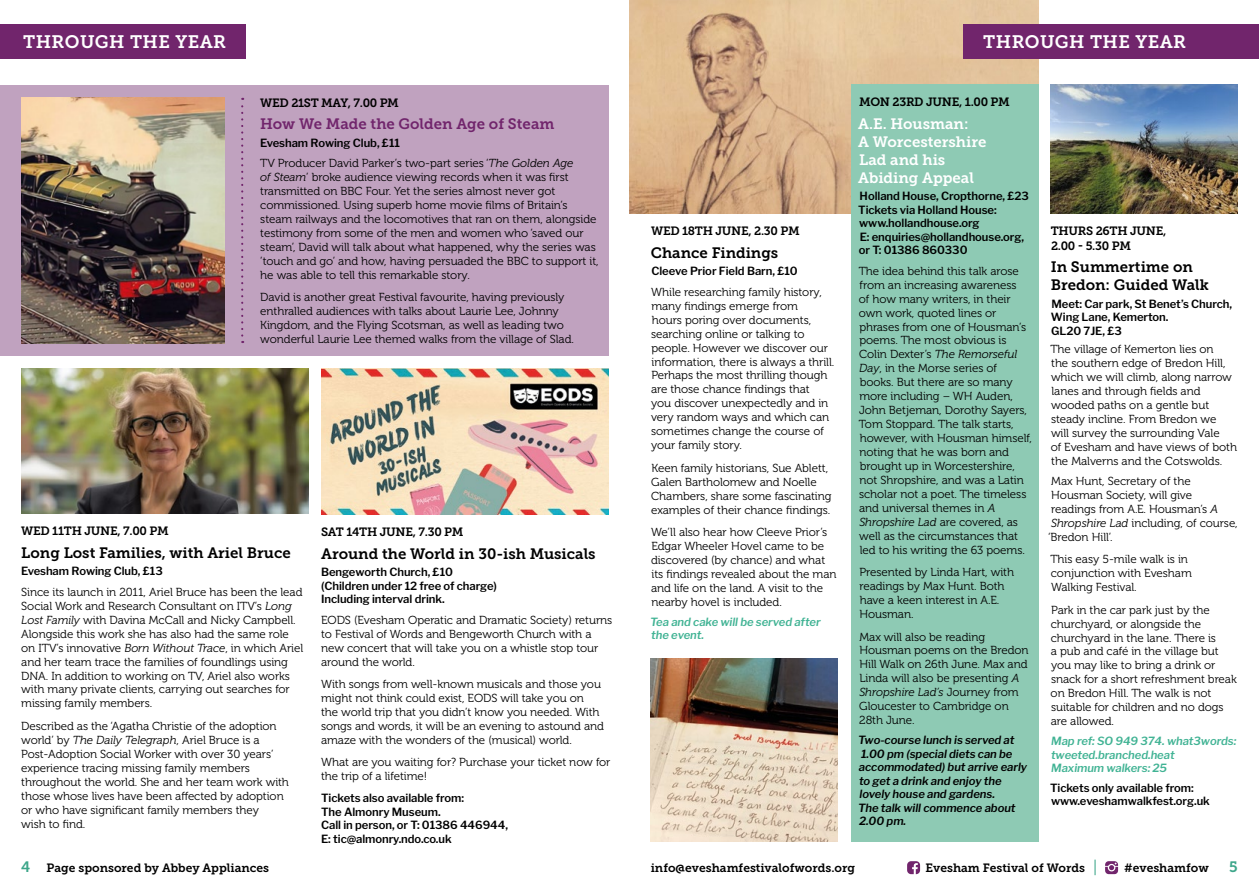
<style>
.page{position:relative;width:1259px;height:893px;background:#fff}
.page>*{position:absolute;margin:0;border:0;box-sizing:border-box;transform-origin:0 0}
.t1{font:18px "Museo Slab 700";letter-spacing:.025em;color:#fff}
.t2{font:15px/18px "Museo Slab 700";color:#000}
.t3{font:15px/18px "Museo Slab 700";color:#fff}
.t4{font:15px "Museo Slab 700";color:#71256c}
.t5{font:15px "Museo Slab 700";color:#3da68a}
.t6{font:12px/14.4px "Museo Slab 700";letter-spacing:-.025em;color:#000}
.t7{font:12px "Museo Slab 700";letter-spacing:-.005em;color:#000}
.t8{font:11.7px/14px "Museo 300";letter-spacing:-.005em;color:#000}
.t9{font:600 11.25px/13.5px "Libre Franklin";letter-spacing:-.005em;color:#000}
.t10{font:italic 600 11.25px/13.5px "Libre Franklin";letter-spacing:-.005em;color:#000}
.t11{font:italic 600 11.25px/13.5px "Libre Franklin";letter-spacing:-.005em;color:#41b394}
.s1{font-style:italic}
</style>
<div class="page">
<div style="left:0;top:85px;width:608px;height:271px;background:#c0a2bf"></div>
<img style="left:629px;top:0;width:409px;height:214px">
<div style="left:850px;top:85px;width:188px;height:757px;background:#8ecab4"></div>
<svg style="left:1094px;top:860px;width:1px;height:15px"></svg>
<svg style="left:1105px;top:861px;width:13px;height:13px"></svg>
<svg style="left:907px;top:861px;width:13px;height:13px"></svg>
<div style="left:963px;top:25px;width:296px;height:34px;background:#71256c"></div>
<div style="left:0;top:25px;width:246px;height:34px;background:#71256c"></div>
<img style="left:1050px;top:85px;width:187px;height:129px">
<img style="left:651px;top:658px;width:187px;height:184px">
<img style="left:21px;top:98px;width:203px;height:245px">
<svg style="left:241px;top:98px;width:2px;height:245px"></svg>
<img style="left:21px;top:369px;width:287px;height:145px">
<img style="left:321px;top:369px;width:287px;height:146px">
<h1 class="t1" style="left:23px;top:32px;width:204px">THROUGH THE YEAR</h1>
<p class="t6" style="left:260px;top:96px;width:140px">WED 21ST MAY, 7.00 PM</p>
<p class="t4" style="left:260px;top:115px;width:296px">How We Made the Golden Age of Steam</p>
<p class="t9" style="left:260px;top:136px;width:141px">Evesham Rowing Club, £11</p>
<p class="t8" style="left:260px;top:156px;width:340px">TV Producer David Parker’s two-part series ‘<span class="s1">The Golden Age<br>of Steam</span>’ broke audience viewing records when it was first transmitted on BBC Four. Yet the series almost never got commissioned. Using superb home movie films of Britain’s steam railways and the locomotives that ran on them, alongside testimony from some of the men and women who ’saved our steam’, David will talk about what happened, why the series was ’touch and go’ and how, having persuaded the BBC to support it, he was able to tell this remarkable story.</p>
<p class="t8" style="left:260px;top:290px;width:315px">David is another great Festival favourite, having previously enthralled audiences with talks about Laurie Lee, Johnny Kingdom, and the Flying Scotsman, as well as leading two wonderful Laurie Lee themed walks from the village of Slad.</p>
<p class="t6" style="left:21px;top:524px;width:149px">WED 11TH JUNE, 7.00 PM</p>
<p class="t2" style="left:21px;top:544px;width:271px">Long Lost Families, with Ariel Bruce</p>
<p class="t9" style="left:21px;top:565px;width:143px">Evesham Rowing Club, £13</p>
<p class="t8" style="left:21px;top:585px;width:283px">Since its launch in 2011, Ariel Bruce has been the lead Social Work and Research Consultant on ITV’s <span class="s1">Long Lost Family</span> with Davina McCall and Nicky Campbell.<br>Alongside this work she has also had the same role on ITV’s innovative <span class="s1">Born Without Trace</span>, in which Ariel and her team trace the families of foundlings using DNA. In addition to working on TV, Ariel also works with many private clients, carrying out searches for missing family members.</p>
<p class="t8" style="left:21px;top:719px;width:269px">Described as the ‘Agatha Christie of the adoption world’ by <span class="s1">The Daily Telegraph</span>, Ariel Bruce is a Post-Adoption Social Worker with over 30 years’ experience tracing missing family members throughout the world. She and her team work with those whose lives have been affected by adoption or who have significant family members they<br>wish to find.</p>
<p class="t6" style="left:321px;top:525px;width:144px">SAT 14TH JUNE, 7.30 PM</p>
<p class="t2" style="left:321px;top:544px;width:276px">Around the World in 30-ish Musicals</p>
<p class="t9" style="left:321px;top:565px;width:177px">Bengeworth Church, £10 (Children under 12 free of charge)<br>Including interval drink.</p>
<p class="t8" style="left:321px;top:613px;width:293px">EODS (Evesham Operatic and Dramatic Society) returns to Festival of Words and Bengeworth Church with a new concert that will take you on a whistle stop tour around the world.</p>
<p class="t8" style="left:321px;top:677px;width:284px">With songs from well-known musicals and those you might not think could exist, EODS will take you on<br>the world trip that you didn’t know you needed. With songs and words, it will be an evening to astound and amaze with the wonders of the (musical) world.</p>
<p class="t8" style="left:321px;top:755px;width:291px">What are you waiting for? Purchase your ticket now for the trip of a lifetime!</p>
<p class="t9" style="left:321px;top:791px;width:188px">Tickets also available from:<br>The Almonry Museum.<br>Call in person, or T: 01386 446944,<br>E: tic@almonry.ndo.co.uk</p>
<p class="t6" style="left:651px;top:224px;width:150px">WED 18TH JUNE, 2.30 PM</p>
<p class="t2" style="left:651px;top:244px;width:129px">Chance Findings</p>
<p class="t9" style="left:651px;top:265px;width:148px">Cleeve Prior Field Barn, £10</p>
<p class="t8" style="left:651px;top:285px;width:185px">While researching family history, many findings emerge from<br>hours poring over documents, searching online or talking to people. However we discover our information, there is always a thrill.<br>Perhaps the most thrilling though are those chance findings that<br>you discover unexpectedly and in very random ways and which can sometimes change the course of your family story.</p>
<p class="t8" style="left:651px;top:461px;width:182px">Keen family historians, Sue Ablett, Galen Bartholomew and Noelle Chambers, share some fascinating examples of their chance findings.</p>
<p class="t8" style="left:651px;top:525px;width:187px">We’ll also hear how Cleeve Prior’s<br>Edgar Wheeler Hovel came to be discovered (by chance) and what its findings revealed about the man and life on the land. A visit to the nearby hovel is included.</p>
<p class="t11" style="left:650px;top:615px;width:172px">Tea and cake will be served after the event.</p>
<h1 class="t1" style="left:983px;top:32px;width:204px">THROUGH THE YEAR</h1>
<p class="t6" style="left:859px;top:95px;width:152px">MON 23RD JUNE, 1.00 PM</p>
<p class="t3" style="left:858px;top:115px;width:130px">A.E. Housman:<br>A Worcestershire<br>Lad and his<br>Abiding Appeal</p>
<p class="t9" style="left:858px;top:190px;width:172px">Holland House, Cropthorne, £23<br>Tickets via Holland House: www.hollandhouse.org<br>E: enquiries@hollandhouse.org, or T: 01386 860330</p>
<p class="t8" style="left:858px;top:264px;width:175px">The idea behind this talk arose from an increasing awareness<br>of how many writers, in their own work, quoted lines or phrases from one of Housman’s poems. The most obvious is<br>Colin Dexter’s <span class="s1">The Remorseful<br>Day</span>, in the Morse series of books. But there are so many more including – WH Auden,<br>John Betjeman, Dorothy Sayers,<br>Tom Stoppard. The talk starts, however, with Housman himself, noting that he was born and brought up in Worcestershire, not Shropshire, and was a Latin scholar not a poet. The timeless and universal themes in <span class="s1">A<br>Shropshire Lad</span> are covered, as well as the circumstances that led to his writing the 63 poems.</p>
<p class="t8" style="left:859px;top:565px;width:156px">Presented by Linda Hart, with readings by Max Hunt. Both have a keen interest in A.E.<br>Housman.</p>
<p class="t8" style="left:859px;top:630px;width:171px">Max will also be reading<br>Housman poems on the Bredon<br>Hill Walk on 26th June. Max and<br>Linda will also be presenting <span class="s1">A<br>Shropshire Lad’s</span> Journey from<br>Gloucester to Cambridge on<br>28th June.</p>
<p class="t10" style="left:858px;top:733px;width:171px">Two-course lunch is served at<br>1.00 pm (special diets can be accommodated) but arrive early to get a drink and enjoy the lovely house and gardens.<br>The talk will commence about<br>2.00 pm.</p>
<p class="t6" style="left:1050px;top:224px;width:117px">THURS 26TH JUNE,<br>2.00 - 5.30 PM</p>
<p class="t2" style="left:1050px;top:258px;width:160px">In Summertime on<br>Bredon: Guided Walk</p>
<p class="t9" style="left:1051px;top:297px;width:183px">Meet: Car park, St Benet’s Church,<br>Wing Lane, Kemerton.<br>GL20 7JE, £3</p>
<p class="t8" style="left:1050px;top:342px;width:188px">The village of Kemerton lies on<br>the southern edge of Bredon Hill, which we will climb, along narrow lanes and through fields and wooded paths on a gentle but steady incline. From Bredon we<br>will survey the surrounding Vale<br>of Evesham and have views of both the Malverns and the Cotswolds.</p>
<p class="t8" style="left:1048px;top:474px;width:191px">Max Hunt, Secretary of the<br>Housman Society, will give<br>readings from A.E. Housman’s <span class="s1">A<br>Shropshire Lad</span> including, of course, ‘Bredon Hill’.</p>
<p class="t8" style="left:1050px;top:552px;width:143px">This easy 5-mile walk is in conjunction with Evesham<br>Walking Festival.</p>
<p class="t8" style="left:1050px;top:603px;width:188px">Park in the car park just by the churchyard, or alongside the churchyard in the lane. There is<br>a pub and café in the village but you may like to bring a drink or snack for a short refreshment break on Bredon Hill. The walk is not suitable for children and no dogs are allowed.</p>
<p class="t11" style="left:1051px;top:734px;width:187px">Map ref: SO 949 374. what3words: tweeted.branched.heat<br>Maximum walkers: 25</p>
<p class="t9" style="left:1050px;top:781px;width:161px">Tickets only available from: www.eveshamwalkfest.org.uk</p>
<p class="t5" style="left:21px;top:858px;width:11px">4</p>
<p class="t5" style="left:1229px;top:858px;width:10px">5</p>
<p class="t7" style="left:651px;top:861px;width:206px">info@eveshamfestivalofwords.org</p>
<p class="t7" style="left:925px;top:861px;width:161px">Evesham Festival of Words</p>
<p class="t7" style="left:1124px;top:861px;width:86px">#eveshamfow</p>
<p class="t7" style="left:47px;top:861px;width:224px">Page sponsored by Abbey Appliances</p>
</div>
